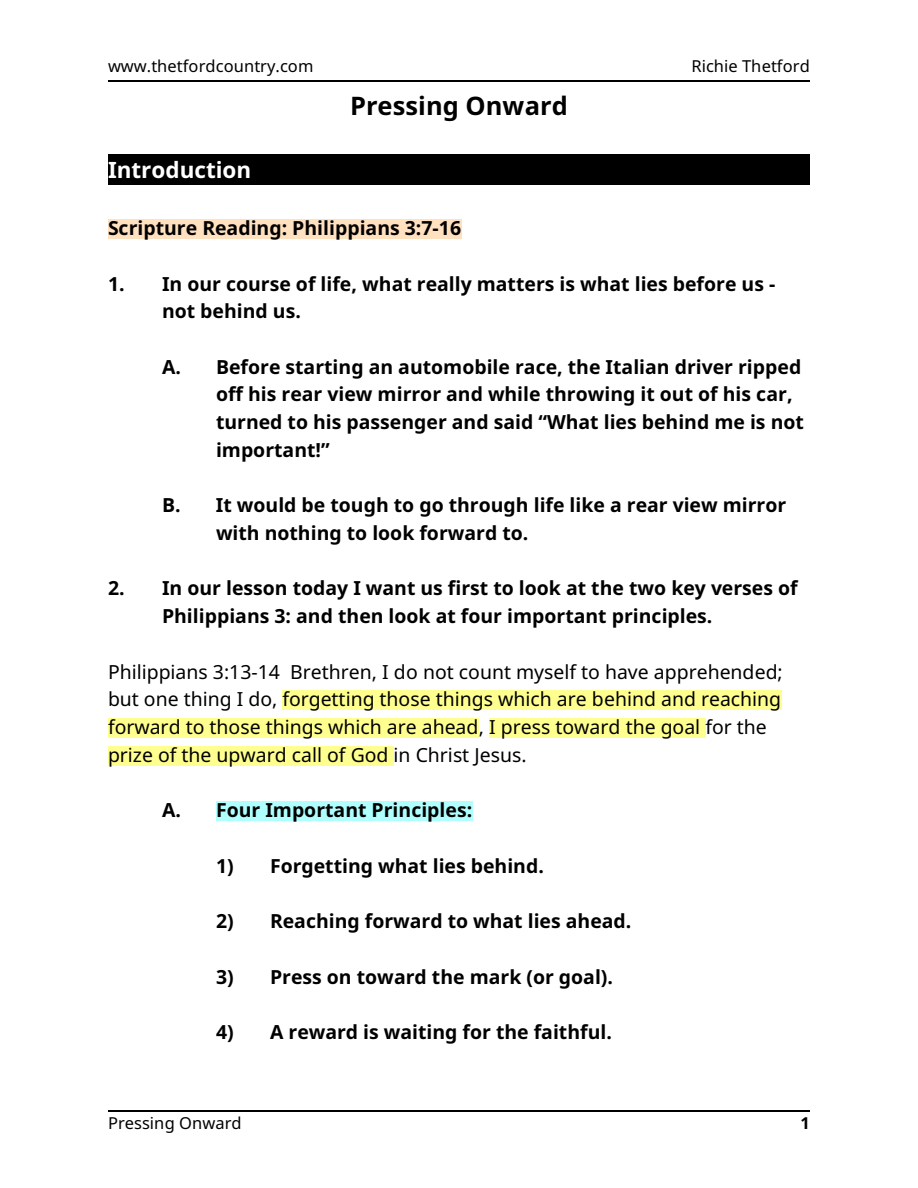
<style>
.page{position:relative;width:918px;height:1188px;background:#fff}
.page>*{position:absolute;margin:0;border:0;box-sizing:border-box;transform-origin:0 0}
.t1{font:700 25.5px "Noto Sans";color:#000}
.t2{font:700 22.5px "Noto Sans";color:#fff}
.t3{font:700 19.5px/27.8px "Noto Sans";color:#000}
.t4{font:19.5px/27.8px "Noto Sans";color:#000}
.t5{font:16.5px "Noto Sans";color:#000}
.t6{font:700 16.5px "Noto Sans";color:#000}
</style>
<div class="page">
<hr style="left:109px;top:80px;width:701px;height:2px;background:#000">
<div style="left:108px;top:154px;width:702px;height:31px;background:#000"></div>
<div style="left:108px;top:220px;width:353px;height:19px;background:#ffe0bf"></div>
<div style="left:282px;top:691px;width:500px;height:19px;background:#ffff8f"></div>
<div style="left:108px;top:718px;width:371px;height:20px;background:#ffff8f"></div>
<div style="left:489px;top:718px;width:216px;height:20px;background:#ffff8f"></div>
<div style="left:108px;top:746px;width:286px;height:20px;background:#ffff8f"></div>
<div style="left:216px;top:802px;width:256px;height:19px;background:#b0ffff"></div>
<hr style="left:108px;top:1110px;width:702px;height:1px;background:#000">
<p class="t5" style="left:108px;top:54px;width:207px">www.thetfordcountry.com</p>
<p class="t5" style="left:692px;top:54px;width:120px">Richie Thetford</p>
<h1 class="t1" style="left:350px;top:88px;width:219px">Pressing Onward</h1>
<p class="t2" style="left:108px;top:154px;width:145px">Introduction</p>
<p class="t3" style="left:108px;top:214px;width:355px">Scripture Reading: Philippians 3:7-16</p>
<p class="t3" style="left:162px;top:269px;width:615px;text-indent:-54px">1. In our course of life, what really matters is what lies before us - not behind us.</p>
<p class="t3" style="left:216px;top:352px;width:589px;text-indent:-54px">A. Before starting an automobile race, the Italian driver ripped off his rear view mirror and while throwing it out of his car, turned to his passenger and said “What lies behind me is not important!”</p>
<p class="t3" style="left:216px;top:491px;width:572px;text-indent:-54px">B. It would be tough to go through life like a rear view mirror with nothing to look forward to.</p>
<p class="t3" style="left:162px;top:574px;width:637px;text-indent:-54px">2. In our lesson today I want us first to look at the two key verses of<br>Philippians 3: and then look at four important principles.</p>
<p class="t4" style="left:108px;top:657px;width:676px">Philippians 3:13-14 Brethren, I do not count myself to have apprehended; but one thing I do, forgetting those things which are behind and reaching forward to those things which are ahead, I press toward the goal for the prize of the upward call of God in Christ Jesus.</p>
<p class="t3" style="left:162px;top:796px;width:312px">A. Four Important Principles:</p>
<p class="t3" style="left:216px;top:851px;width:329px">1) Forgetting what lies behind.</p>
<p class="t3" style="left:216px;top:907px;width:417px">2) Reaching forward to what lies ahead.</p>
<p class="t3" style="left:216px;top:962px;width:399px">3) Press on toward the mark (or goal).</p>
<p class="t3" style="left:216px;top:1018px;width:397px">4) A reward is waiting for the faithful.</p>
<p class="t5" style="left:108px;top:1112px;width:135px">Pressing Onward</p>
<p class="t6" style="left:800px;top:1112px;width:11px">1</p>
</div>
